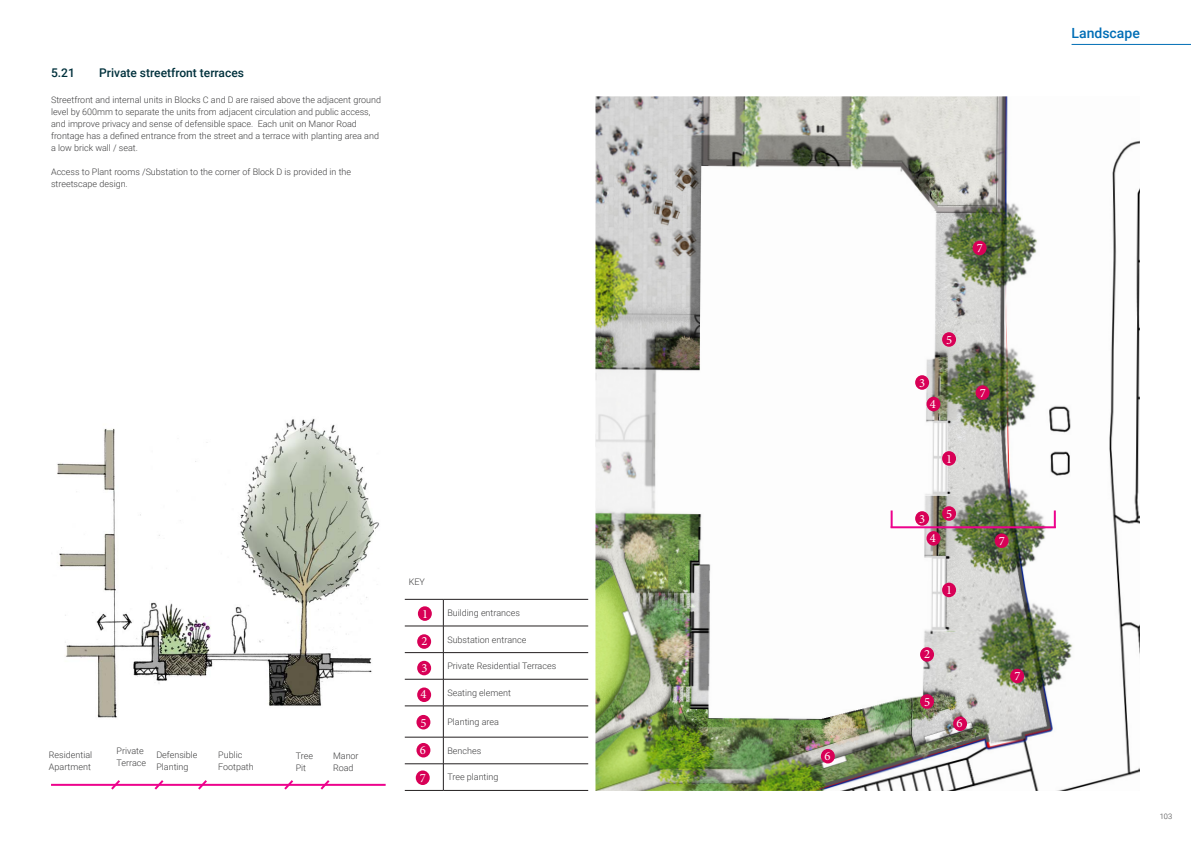
<style>
.page{position:relative;width:1191px;height:842px;background:#fff}
.page>*{position:absolute;margin:0;border:0;box-sizing:border-box;transform-origin:0 0}
.t1{font:500 14px "Roboto";color:#006eb6}
.Body_Copy{font:12.6px "Minion Pro";color:#fff}
.t2{font:500 12px "Roboto";color:#00313c}
.AA_BODY_TEXT_2018{font:300 9px/12px "Roboto";color:#3e3e3f}
.t3{font:300 7.5px "Roboto";color:#3e3e3f}
</style>
<div class="page">
<img style="left:595px;top:96px;width:545px;height:695px">
<div style="left:942px;top:451px;width:14px;height:15px;background:#d80056;border-radius:50%"></div>
<div style="left:418px;top:606px;width:14px;height:15px;background:#d80056;border-radius:50%"></div>
<div style="left:942px;top:583px;width:14px;height:14px;background:#d80056;border-radius:50%"></div>
<div style="left:920px;top:647px;width:14px;height:15px;background:#d80056;border-radius:50%"></div>
<div style="left:417px;top:634px;width:14px;height:15px;background:#d80056;border-radius:50%"></div>
<div style="left:915px;top:511px;width:14px;height:15px;background:#d80056;border-radius:50%"></div>
<div style="left:417px;top:661px;width:14px;height:14px;background:#d80056;border-radius:50%"></div>
<div style="left:915px;top:375px;width:14px;height:15px;background:#d80056;border-radius:50%"></div>
<div style="left:926px;top:531px;width:14px;height:15px;background:#d80056;border-radius:50%"></div>
<div style="left:417px;top:687px;width:14px;height:15px;background:#d80056;border-radius:50%"></div>
<div style="left:926px;top:397px;width:14px;height:14px;background:#d80056;border-radius:50%"></div>
<div style="left:942px;top:506px;width:14px;height:15px;background:#d80056;border-radius:50%"></div>
<div style="left:416px;top:715px;width:14px;height:14px;background:#d80056;border-radius:50%"></div>
<div style="left:942px;top:332px;width:14px;height:15px;background:#d80056;border-radius:50%"></div>
<div style="left:920px;top:694px;width:14px;height:15px;background:#d80056;border-radius:50%"></div>
<div style="left:953px;top:716px;width:14px;height:15px;background:#d80056;border-radius:50%"></div>
<div style="left:416px;top:743px;width:14px;height:14px;background:#d80056;border-radius:50%"></div>
<div style="left:821px;top:749px;width:14px;height:14px;background:#d80056;border-radius:50%"></div>
<div style="left:1010px;top:669px;width:14px;height:14px;background:#d80056;border-radius:50%"></div>
<div style="left:416px;top:770px;width:14px;height:15px;background:#d80056;border-radius:50%"></div>
<div style="left:975px;top:385px;width:14px;height:15px;background:#d80056;border-radius:50%"></div>
<div style="left:994px;top:533px;width:14px;height:15px;background:#d80056;border-radius:50%"></div>
<div style="left:972px;top:241px;width:14px;height:14px;background:#d80056;border-radius:50%"></div>
<hr style="left:405px;top:599px;width:38px;height:1px;background:#231f20">
<hr style="left:443px;top:599px;width:145px;height:1px;background:#231f20">
<hr style="left:405px;top:626px;width:38px;height:1px;background:#231f20">
<hr style="left:443px;top:626px;width:145px;height:1px;background:#231f20">
<hr style="left:405px;top:652px;width:38px;height:1px;background:#231f20">
<hr style="left:443px;top:652px;width:145px;height:1px;background:#231f20">
<hr style="left:405px;top:679px;width:38px;height:1px;background:#231f20">
<hr style="left:443px;top:679px;width:145px;height:1px;background:#231f20">
<svg style="left:443px;top:599px;width:1px;height:107px"></svg>
<hr style="left:405px;top:706px;width:38px;height:1px;background:#231f20">
<hr style="left:443px;top:706px;width:145px;height:1px;background:#231f20">
<hr style="left:443px;top:706px;width:1px;height:31px;background:#231f20">
<hr style="left:405px;top:737px;width:38px;height:1px;background:#231f20">
<hr style="left:443px;top:737px;width:145px;height:1px;background:#231f20">
<hr style="left:405px;top:764px;width:38px;height:1px;background:#231f20">
<hr style="left:443px;top:764px;width:145px;height:1px;background:#231f20">
<svg style="left:443px;top:737px;width:1px;height:53px"></svg>
<hr style="left:405px;top:790px;width:38px;height:1px;background:#231f20">
<hr style="left:443px;top:790px;width:145px;height:1px;background:#231f20">
<img style="left:57px;top:418px;width:323px;height:300px">
<hr style="left:51px;top:784px;width:335px;height:2px;background:#ed028c">
<svg style="left:109px;top:780px;width:13px;height:10px"></svg>
<svg style="left:152px;top:780px;width:14px;height:10px"></svg>
<svg style="left:196px;top:780px;width:13px;height:10px"></svg>
<svg style="left:282px;top:780px;width:13px;height:10px"></svg>
<svg style="left:318px;top:780px;width:13px;height:10px"></svg>
<hr style="left:890px;top:526px;width:165px;height:2px;background:#ed028c">
<svg style="left:890px;top:510px;width:2px;height:18px"></svg>
<svg style="left:1053px;top:510px;width:2px;height:17px"></svg>
<hr style="left:1071px;top:44px;width:120px;height:1px;background:#006eb6">
<p class="t2" style="left:51px;top:64px;width:25px">5.21</p>
<p class="t2" style="left:99px;top:64px;width:146px">Private streetfront terraces</p>
<p class="AA_BODY_TEXT_2018" style="left:51px;top:94px;width:332px">Streetfront and internal units in Blocks C and D are raised above the adjacent ground level by 600mm to separate the units from adjacent circulation and public access, and improve privacy and sense of defensible space. Each unit on Manor Road frontage has a defined entrance from the street and a terrace with planting area and a low brick wall / seat.</p>
<p class="AA_BODY_TEXT_2018" style="left:51px;top:166px;width:302px">Access to Plant rooms /Substation to the corner of Block D is provided in the streetscape design.</p>
<p class="AA_BODY_TEXT_2018" style="left:49px;top:749px;width:45px">Residential<br>Apartment</p>
<p class="AA_BODY_TEXT_2018" style="left:117px;top:744px;width:31px">Private<br>Terrace</p>
<p class="AA_BODY_TEXT_2018" style="left:156px;top:749px;width:43px">Defensible<br>Planting</p>
<p class="AA_BODY_TEXT_2018" style="left:218px;top:748px;width:37px">Public<br>Footpath</p>
<p class="AA_BODY_TEXT_2018" style="left:296px;top:749px;width:19px">Tree<br>Pit</p>
<p class="AA_BODY_TEXT_2018" style="left:333px;top:749px;width:27px">Manor<br>Road</p>
<p class="AA_BODY_TEXT_2018" style="left:409px;top:575px;width:18px">KEY</p>
<p class="Body_Copy" style="left:422px;top:605px;width:8px">1</p>
<p class="Body_Copy" style="left:421px;top:633px;width:8px">2</p>
<p class="Body_Copy" style="left:421px;top:660px;width:8px">3</p>
<p class="Body_Copy" style="left:420px;top:686px;width:8px">4</p>
<p class="Body_Copy" style="left:420px;top:714px;width:8px">5</p>
<p class="Body_Copy" style="left:420px;top:741px;width:8px">6</p>
<p class="Body_Copy" style="left:420px;top:770px;width:8px">7</p>
<p class="AA_BODY_TEXT_2018" style="left:447px;top:606px;width:74px">Building entrances</p>
<p class="AA_BODY_TEXT_2018" style="left:447px;top:633px;width:81px">Substation entrance</p>
<p class="AA_BODY_TEXT_2018" style="left:447px;top:660px;width:110px">Private Residential Terraces</p>
<p class="AA_BODY_TEXT_2018" style="left:447px;top:686px;width:65px">Seating element</p>
<p class="AA_BODY_TEXT_2018" style="left:447px;top:715px;width:53px">Planting area</p>
<p class="AA_BODY_TEXT_2018" style="left:447px;top:744px;width:35px">Benches</p>
<p class="AA_BODY_TEXT_2018" style="left:447px;top:771px;width:53px">Tree planting</p>
<p class="Body_Copy" style="left:824px;top:747px;width:8px">6</p>
<h1 class="t1" style="left:1071px;top:23px;width:70px">Landscape</h1>
<p class="Body_Copy" style="left:976px;top:240px;width:8px">7</p>
<p class="Body_Copy" style="left:946px;top:331px;width:8px">5</p>
<p class="Body_Copy" style="left:919px;top:374px;width:8px">3</p>
<p class="Body_Copy" style="left:930px;top:395px;width:8px">4</p>
<p class="Body_Copy" style="left:946px;top:450px;width:8px">1</p>
<p class="Body_Copy" style="left:919px;top:510px;width:8px">3</p>
<p class="Body_Copy" style="left:930px;top:529px;width:8px">4</p>
<p class="Body_Copy" style="left:946px;top:505px;width:8px">5</p>
<p class="Body_Copy" style="left:946px;top:582px;width:8px">1</p>
<p class="Body_Copy" style="left:979px;top:384px;width:8px">7</p>
<p class="Body_Copy" style="left:998px;top:533px;width:8px">7</p>
<p class="Body_Copy" style="left:924px;top:646px;width:8px">2</p>
<p class="Body_Copy" style="left:924px;top:693px;width:8px">5</p>
<p class="Body_Copy" style="left:956px;top:715px;width:8px">6</p>
<p class="Body_Copy" style="left:1014px;top:668px;width:8px">7</p>
<p class="t3" style="left:1159px;top:811px;width:14px">103</p>
</div>
